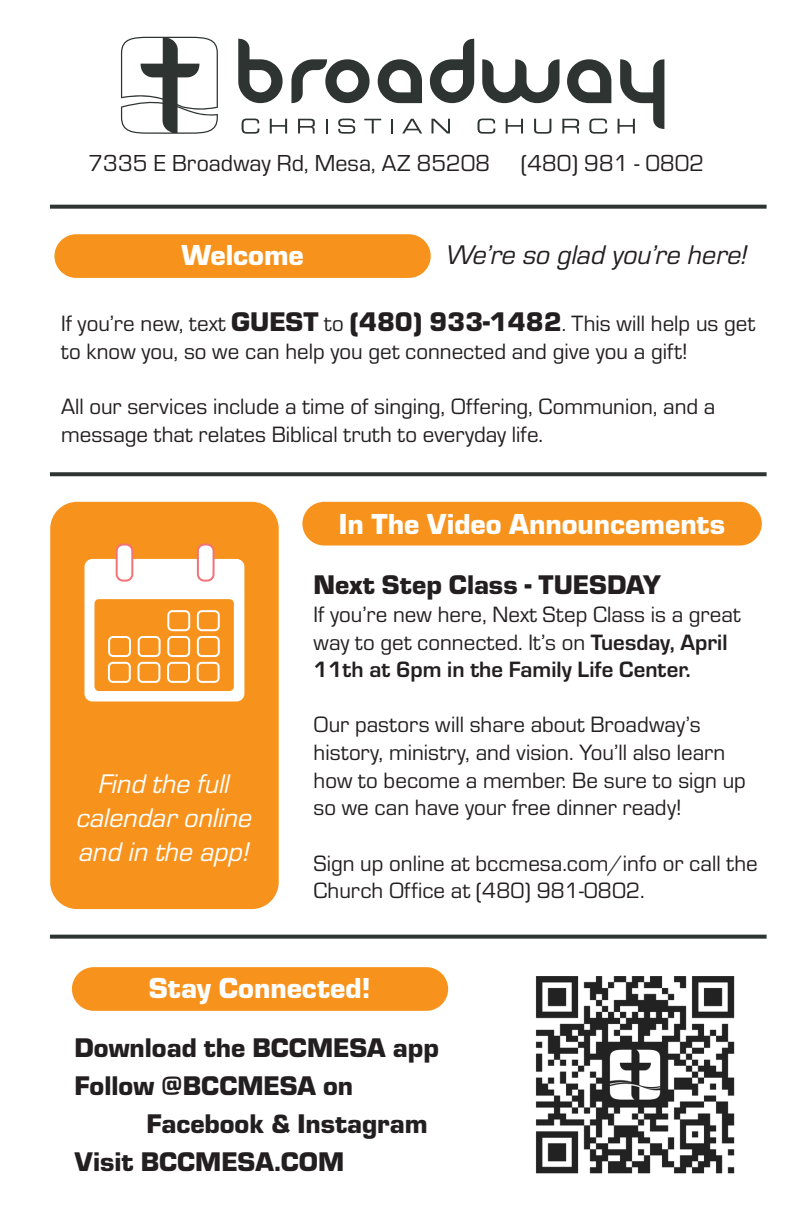
<style>
.page{position:relative;width:804px;height:1216px;background:#fff}
.page>*{position:absolute;margin:0;border:0;box-sizing:border-box;transform-origin:0 0}
.t1{font:900 30px "Eurostile";color:#fff}
.t2{font:900 28px/38px "Eurostile";color:#231f20}
.t3{font:italic 28px/33.6px "Eurostile";color:#fff;text-align:center}
.t4{font:italic 28px "Eurostile";color:#231f20}
.t5{font:24px "Eurostile";color:#231f20}
.t6{font:23px/27.6px "Eurostile";color:#231f20}
.s1{font-weight:900;font-size:28px}
.s2{font-size:22px}
.s3{font-weight:700}
</style>
<div class="page">
<svg style="left:241px;top:118px;width:18px;height:16px"></svg>
<svg style="left:270px;top:119px;width:17px;height:14px"></svg>
<svg style="left:298px;top:119px;width:17px;height:14px"></svg>
<svg style="left:326px;top:119px;width:1px;height:14px"></svg>
<svg style="left:338px;top:118px;width:17px;height:16px"></svg>
<svg style="left:364px;top:119px;width:17px;height:14px"></svg>
<svg style="left:391px;top:119px;width:1px;height:14px"></svg>
<svg style="left:402px;top:119px;width:20px;height:14px"></svg>
<svg style="left:431px;top:119px;width:19px;height:14px"></svg>
<svg style="left:477px;top:118px;width:18px;height:16px"></svg>
<svg style="left:505px;top:119px;width:18px;height:14px"></svg>
<svg style="left:534px;top:119px;width:17px;height:15px"></svg>
<svg style="left:562px;top:119px;width:17px;height:14px"></svg>
<svg style="left:589px;top:118px;width:18px;height:16px"></svg>
<svg style="left:238px;top:39px;width:44px;height:64px"></svg>
<svg style="left:291px;top:59px;width:78px;height:44px"></svg>
<svg style="left:377px;top:59px;width:45px;height:44px"></svg>
<svg style="left:430px;top:39px;width:44px;height:64px"></svg>
<svg style="left:482px;top:59px;width:77px;height:44px"></svg>
<svg style="left:567px;top:59px;width:44px;height:44px"></svg>
<svg style="left:617px;top:59px;width:47px;height:74px"></svg>
<svg style="left:121px;top:37px;width:97px;height:97px"></svg>
<div style="left:72px;top:966px;width:376px;height:44px;background:#f7931d;border-radius:22px"></div>
<img style="left:535px;top:976px;width:200px;height:198px">
<svg style="left:50px;top:205px;width:716px;height:4px;background:#3f4442"></svg>
<svg style="left:50px;top:472px;width:716px;height:4px;background:#3a403e"></svg>
<svg style="left:50px;top:934px;width:716px;height:4px;background:#4f5452"></svg>
<div style="left:54px;top:234px;width:376px;height:44px;background:#f7931d;border-radius:22px"></div>
<div style="left:302px;top:501px;width:459px;height:44px;background:#f7931d;border-radius:22px"></div>
<div style="left:50px;top:501px;width:229px;height:407px;background:#f7931d;border-radius:27px"></div>
<svg style="left:84px;top:558px;width:160px;height:143px"></svg>
<div style="left:167px;top:610px;width:23px;height:21px;border:2px solid #fff;border-radius:4px"></div>
<div style="left:197px;top:610px;width:23px;height:21px;border:2px solid #fff;border-radius:4px"></div>
<div style="left:167px;top:635px;width:23px;height:22px;border:2px solid #fff;border-radius:4px"></div>
<div style="left:197px;top:635px;width:23px;height:22px;border:2px solid #fff;border-radius:4px"></div>
<div style="left:108px;top:635px;width:23px;height:22px;border:2px solid #fff;border-radius:4px"></div>
<div style="left:138px;top:635px;width:22px;height:22px;border:2px solid #fff;border-radius:4px"></div>
<div style="left:167px;top:661px;width:23px;height:21px;border:2px solid #fff;border-radius:4px"></div>
<div style="left:197px;top:661px;width:22px;height:21px;border:2px solid #fff;border-radius:4px"></div>
<div style="left:108px;top:661px;width:23px;height:21px;border:2px solid #fff;border-radius:4px"></div>
<div style="left:137px;top:661px;width:23px;height:21px;border:2px solid #fff;border-radius:4px"></div>
<div style="left:117px;top:544px;width:15px;height:36px;background:#fff;border-radius:6px"></div>
<div style="left:116px;top:543px;width:17px;height:38px;border:2px solid #f27278;border-radius:6px"></div>
<div style="left:198px;top:544px;width:15px;height:36px;background:#fff;border-radius:6px"></div>
<div style="left:197px;top:543px;width:17px;height:38px;border:2px solid #f27278;border-radius:6px"></div>
<p class="t5" style="left:89px;top:147px;width:403px">7335 E Broadway Rd, Mesa, AZ 85208</p>
<p class="t5" style="left:521px;top:147px;width:185px">(480) 981 - 0802</p>
<h1 class="t1" style="left:181px;top:233px;width:124px">Welcome</h1>
<p class="t4" style="left:446px;top:236px;width:303px">We’re so glad you’re here!</p>
<p class="t6" style="left:61px;top:309px;width:695px">If you’re new, text <span class="s1">GUEST</span> to <span class="s1">(480) 933-1482</span><span class="s2">.</span> This will help us get to know you, so we can help you get connected and give you a gift!</p>
<p class="t6" style="left:61px;top:391px;width:656px">All our services include a time of singing, Offering, Communion, and a message that relates Biblical truth to everyday life.</p>
<p class="t3" style="left:77px;top:766px;width:177px">Find the full calendar online and in the app!</p>
<h1 class="t1" style="left:339px;top:502px;width:388px">In The Video Announcements</h1>
<p class="t2" style="left:313px;top:564px;width:349px">Next Step Class - TUESDAY</p>
<p class="t6" style="left:313px;top:599px;width:428px">If you’re new here, Next Step Class is a great way to get connected. It’s on <span class="s3">Tuesday, April<br>11th at 6pm in the Family Life Center.</span></p>
<p class="t6" style="left:313px;top:709px;width:434px">Our pastors will share about Broadway’s history, ministry, and vision. You’ll also learn how to become a member. Be sure to sign up so we can have your free dinner ready!</p>
<p class="t6" style="left:313px;top:847px;width:445px">Sign up online at bccmesa.com/info or call the<br>Church Office at (480) 981-0802.</p>
<h1 class="t1" style="left:149px;top:966px;width:224px">Stay Connected!</h1>
<p class="t2" style="left:74px;top:1026px;width:366px">Download the BCCMESA app<br>Follow @BCCMESA on</p>
<p class="t2" style="left:74px;top:1102px;width:354px;text-indent:72px">Facebook &amp; Instagram<br>Visit BCCMESA.COM</p>
</div>
